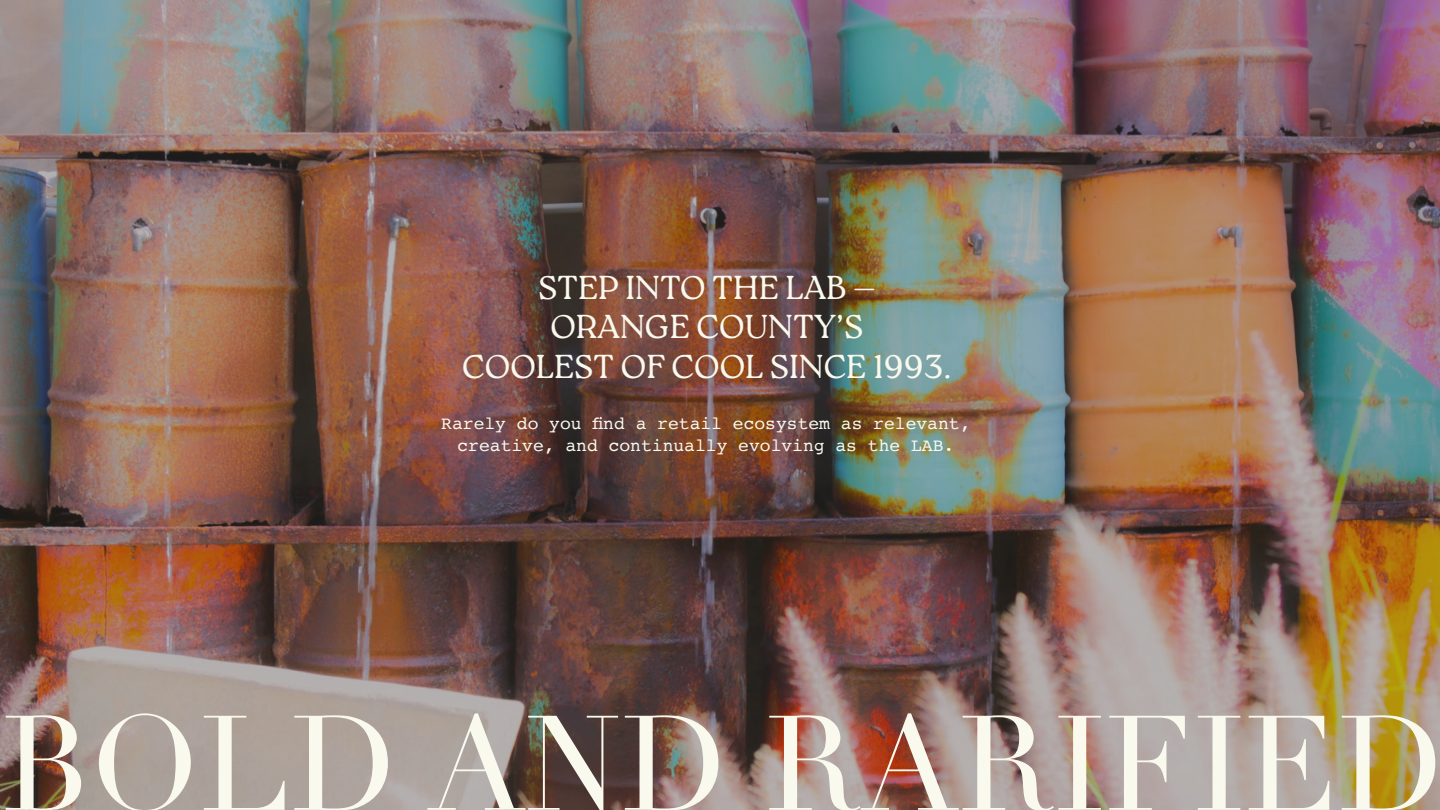
<style>
.page{position:relative;width:1440px;height:810px;background:#fff}
.page>*{position:absolute;margin:0;border:0;box-sizing:border-box;transform-origin:0 0}
.t1{font:132.15px "Didot";color:#f9f9ee}
.t2{font:300 33px "Roca One";color:#f9f9ee}
.t3{font:18px "Courier";color:#f9f9ee}
</style>
<div class="page">
<img style="left:0;top:0;width:1440px;height:810px">
<p class="t2" style="left:538px;top:268px;width:339px">STEP INTO THE LAB —</p>
<p class="t2" style="left:550px;top:308px;width:315px">ORANGE COUNTY’S</p>
<p class="t2" style="left:462px;top:347px;width:491px">COOLEST OF COOL SINCE 1993.</p>
<p class="t3" style="left:441px;top:410px;width:531px">Rarely do you find a retail ecosystem as relevant,</p>
<p class="t3" style="left:457px;top:431px;width:498px">creative, and continually evolving as the LAB.</p>
<p class="t1" style="left:2px;top:685px;width:1445px">BOLD AND RARIFIED</p>
</div>
